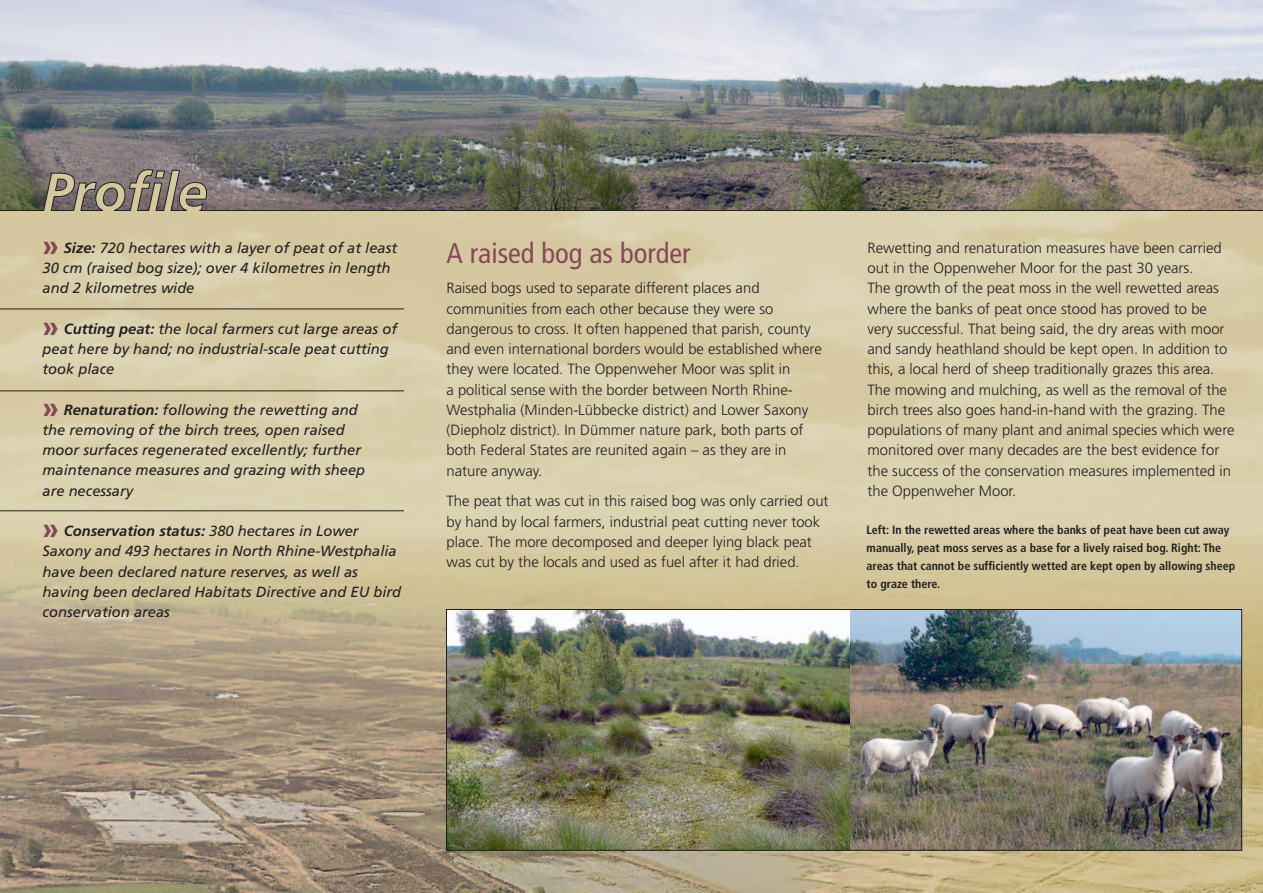
<style>
.page{position:relative;width:1263px;height:893px;background:#fff}
.page>*{position:absolute;margin:0;border:0;box-sizing:border-box;transform-origin:0 0}
._01_überschrift{font:condensed 28.5px "Frutiger";color:#864858}
._02_fliesstext{font:300 14.85px/20.2px "Frutiger";color:#231f20}
._06_steckbrief{font:italic 14.7px/20.2px "Frutiger";color:#231f20}
._03_bildtitel{font:700 condensed 12px/18px "Frutiger";color:#231f20}
.s1{font-weight:700;font-style:normal;font-size:30px;color:#864858}
.s2{font-weight:700}
</style>
<div class="page">
<img style="left:0;top:211px;width:1263px;height:682px">
<img style="left:448px;top:611px;width:792px;height:237px">
<img style="left:0;top:0;width:1263px;height:211px">
<hr style="left:0;top:309px;width:404px;height:1px;background:#231f20">
<hr style="left:0;top:391px;width:404px;height:1px;background:#231f20">
<hr style="left:0;top:510px;width:404px;height:1px;background:#231f20">
<div style="left:446px;top:609px;width:796px;height:241px;border:1px solid #231f20"></div>
<p class="_06_steckbrief" style="left:43px;top:237px;width:356px"><span class="s1">»</span> <span class="s2">Size:</span> 720 hectares with a layer of peat of at least<br>30 cm (raised bog size); over 4 kilometres in length and 2 kilometres wide</p>
<p class="_06_steckbrief" style="left:43px;top:318px;width:356px"><span class="s1">»</span> <span class="s2">Cutting peat:</span> the local farmers cut large areas of peat here by hand; no industrial-scale peat cutting took place</p>
<p class="_06_steckbrief" style="left:43px;top:399px;width:324px"><span class="s1">»</span> <span class="s2">Renaturation:</span> following the rewetting and the removing of the birch trees, open raised moor surfaces regenerated excellently; further maintenance measures and grazing with sheep are necessary</p>
<p class="_06_steckbrief" style="left:43px;top:521px;width:360px"><span class="s1">»</span> <span class="s2">Conservation status:</span> 380 hectares in Lower Saxony and 493 hectares in North Rhine-Westphalia have been declared nature reserves, as well as having been declared Habitats Directive and EU bird conservation areas</p>
<p class="_01_überschrift" style="left:446px;top:236px;width:246px">A raised bog as border</p>
<p class="_02_fliesstext" style="left:446px;top:278px;width:377px">Raised bogs used to separate different places and communities from each other because they were so dangerous to cross. It often happened that parish, county and even international borders would be established where they were located. The Oppenweher Moor was split in<br>a political sense with the border between North Rhine-Westphalia (Minden-Lübbecke district) and Lower Saxony (Diepholz district). In Dümmer nature park, both parts of both Federal States are reunited again – as they are in nature anyway.</p>
<p class="_02_fliesstext" style="left:446px;top:491px;width:384px">The peat that was cut in this raised bog was only carried out by hand by local farmers, industrial peat cutting never took place. The more decomposed and deeper lying black peat was cut by the locals and used as fuel after it had dried.</p>
<p class="_02_fliesstext" style="left:867px;top:238px;width:368px">Rewetting and renaturation measures have been carried out in the Oppenweher Moor for the past 30 years.<br>The growth of the peat moss in the well rewetted areas where the banks of peat once stood has proved to be very successful. That being said, the dry areas with moor and sandy heathland should be kept open. In addition to this, a local herd of sheep traditionally grazes this area.<br>The mowing and mulching, as well as the removal of the birch trees also goes hand-in-hand with the grazing. The populations of many plant and animal species which were monitored over many decades are the best evidence for the success of the conservation measures implemented in the Oppenweher Moor.</p>
<p class="_03_bildtitel" style="left:867px;top:521px;width:370px">Left: In the rewetted areas where the banks of peat have been cut away manually, peat moss serves as a base for a lively raised bog. Right: The areas that cannot be sufficiently wetted are kept open by allowing sheep to graze there.</p>
</div>
